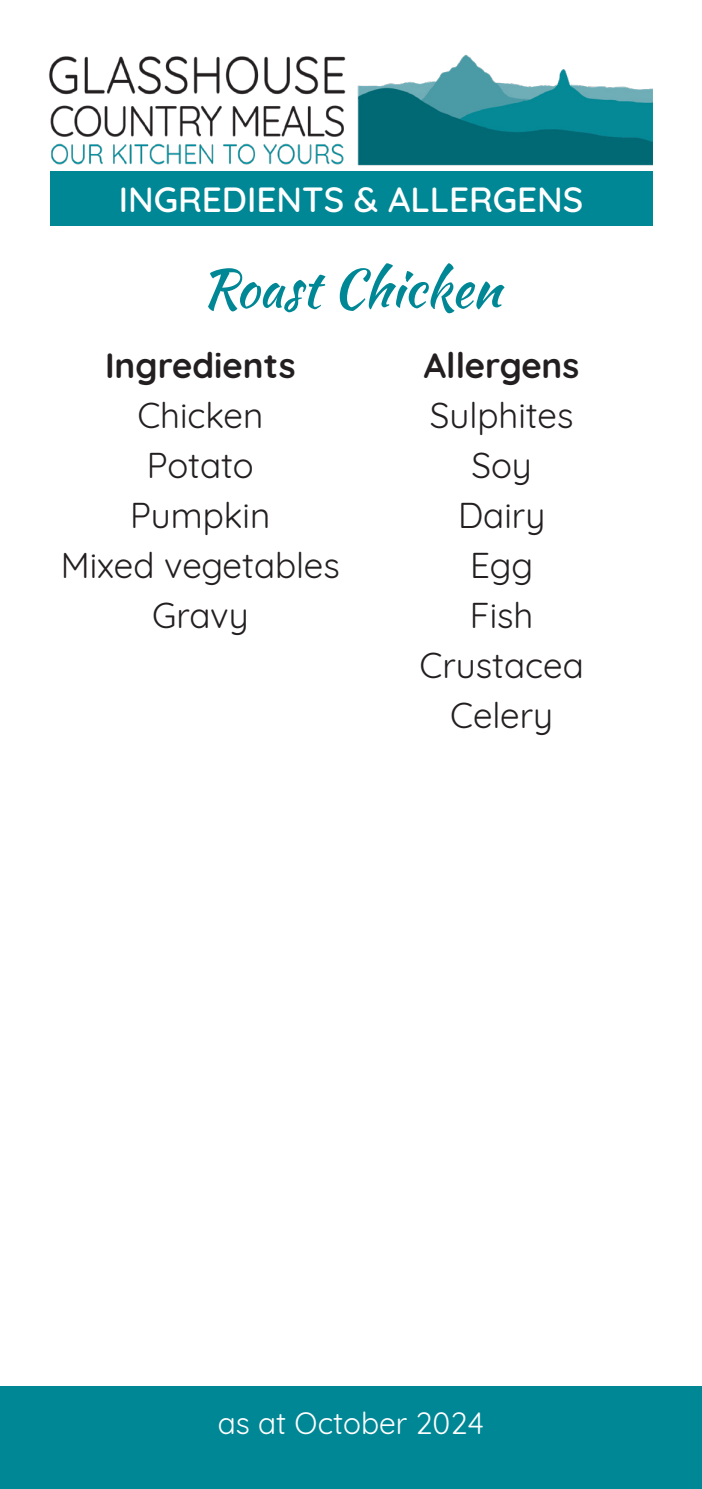
<style>
.page{position:relative;width:702px;height:1489px;background:#fff}
.page>*{position:absolute;margin:0;border:0;box-sizing:border-box;transform-origin:0 0}
.t1{font:52.5px "Kaushan Script";color:#008795}
.t2{font:35px "Quicksand";color:#231f20}
.t3{font:300 35px "Quicksand";color:#fff}
.t4{font:700 35px "Quicksand";color:#231f20}
.t5{font:30px "Quicksand";color:#fff}
</style>
<div class="page">
<img style="left:49px;top:54px;width:603px;height:112px">
<div style="left:0;top:1385px;width:702px;height:103px;background:#008795"></div>
<div style="left:50px;top:171px;width:602px;height:55px;background:#008795"></div>
<p class="t3" style="left:119px;top:173px;width:466px">INGREDIENTS &amp; ALLERGENS</p>
<p class="t1" style="left:201px;top:250px;width:301px">Roast Chicken</p>
<p class="t4" style="left:105px;top:336px;width:192px">Ingredients</p>
<p class="t2" style="left:137px;top:388px;width:127px">Chicken</p>
<p class="t2" style="left:147px;top:438px;width:108px">Potato</p>
<p class="t2" style="left:130px;top:488px;width:142px">Pumpkin</p>
<p class="t2" style="left:61px;top:538px;width:280px">Mixed vegetables</p>
<p class="t2" style="left:152px;top:588px;width:98px">Gravy</p>
<p class="t4" style="left:424px;top:336px;width:157px">Allergens</p>
<p class="t2" style="left:430px;top:388px;width:145px">Sulphites</p>
<p class="t2" style="left:471px;top:438px;width:62px">Soy</p>
<p class="t2" style="left:458px;top:488px;width:89px">Dairy</p>
<p class="t2" style="left:470px;top:538px;width:64px">Egg</p>
<p class="t2" style="left:470px;top:588px;width:65px">Fish</p>
<p class="t2" style="left:419px;top:638px;width:166px">Crustacea</p>
<p class="t2" style="left:450px;top:688px;width:104px">Celery</p>
<p class="t5" style="left:218px;top:1399px;width:268px">as at October 2024</p>
</div>
